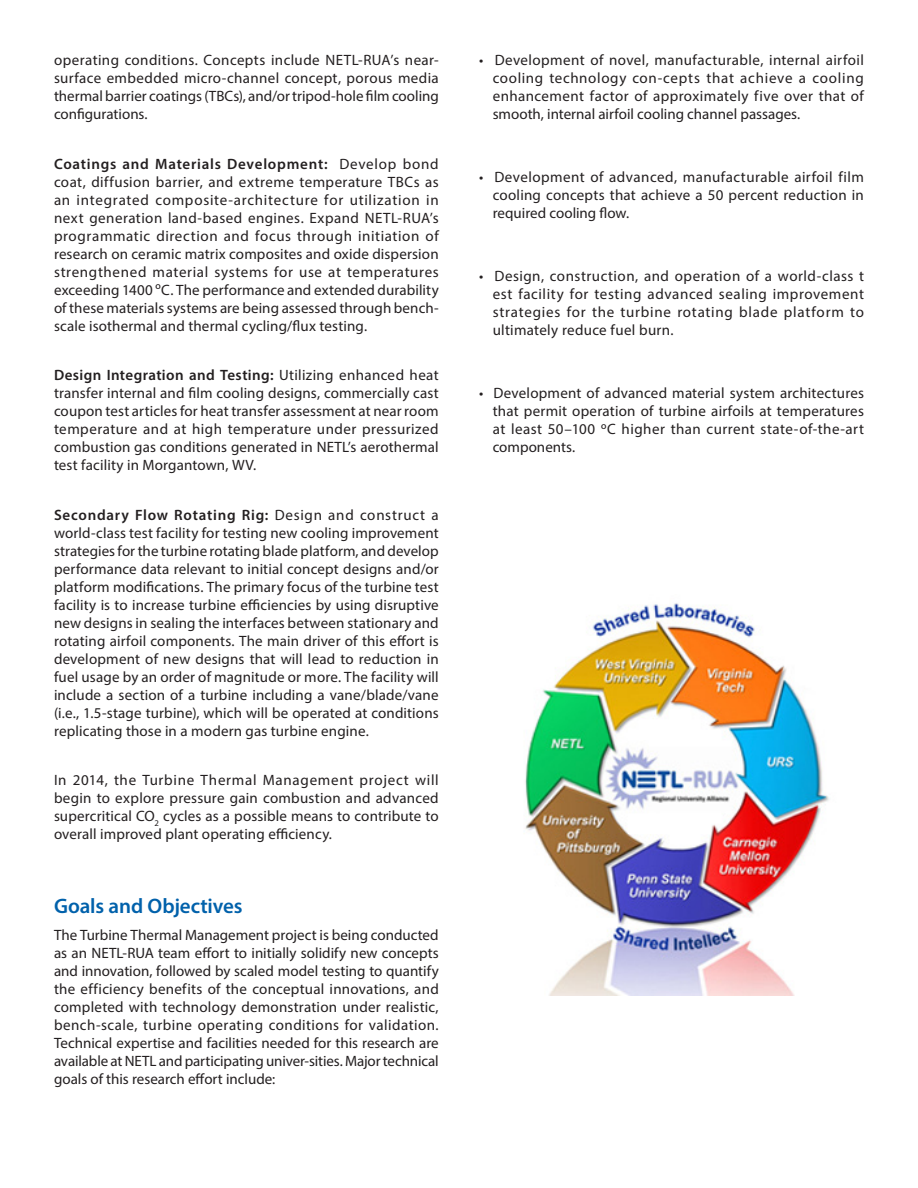
<style>
.page{position:relative;width:918px;height:1188px;background:#fff}
.page>*{position:absolute;margin:0;border:0;box-sizing:border-box;transform-origin:0 0}
.Subhead_1{font:600 21px "Myriad Pro";letter-spacing:-.005em;color:#0161ab}
.Body_Text{font:15px/18px "Myriad Pro";letter-spacing:.005em;color:#231f20;text-align:justify}
.Hanging_Indent__Bull{font:15px/18px "Myriad Pro";letter-spacing:.015em;color:#231f20;text-align:justify}
.s1{font-weight:600}
</style>
<div class="page">
<img style="left:525px;top:603px;width:304px;height:392px">
<p class="Body_Text" style="left:54px;top:51px;width:386px">operating conditions. Concepts include NETL-RUA’s near&shy;surface embedded micro-channel concept, porous media thermal barrier coatings (TBCs), and/or tripod-hole film cooling configurations.</p>
<p class="Body_Text" style="left:54px;top:154px;width:386px"><span class="s1">Coatings and Materials Development:</span> Develop bond coat, diffusion barrier, and extreme temperature TBCs as an integrated composite-architecture for utilization in next generation land-based engines. Expand NETL-RUA’s programmatic direction and focus through initiation of research on ceramic matrix composites and oxide dispersion strengthened material systems for use at temperatures exceeding 1400 ºC. The performance and extended durability of these materials systems are being assessed through bench&shy;scale isothermal and thermal cycling/flux testing.</p>
<p class="Body_Text" style="left:54px;top:366px;width:386px"><span class="s1">Design Integration and Testing:</span> Utilizing enhanced heat transfer internal and film cooling designs, commercially cast coupon test articles for heat transfer assessment at near room temperature and at high temperature under pressurized combustion gas conditions generated in NETL’s aerothermal test facility in Morgantown, WV.</p>
<p class="Body_Text" style="left:54px;top:505px;width:386px"><span class="s1">Secondary Flow Rotating Rig:</span> Design and construct a world-class test facility for testing new cooling improvement strategies for the turbine rotating blade platform, and develop performance data relevant to initial concept designs and/or platform modifications. The primary focus of the turbine test facility is to increase turbine efficiencies by using disruptive new designs in sealing the interfaces between stationary and rotating airfoil components. The main driver of this effort is development of new designs that will lead to reduction in fuel usage by an order of magnitude or more. The facility will include a section of a turbine including a vane/blade/vane (i.e., 1.5-stage turbine), which will be operated at conditions replicating those in a modern gas turbine engine.</p>
<p class="Body_Text" style="left:54px;top:771px;width:386px">In 2014, the Turbine Thermal Management project will begin to explore pressure gain combustion and advanced supercritical CO<sub>2</sub> cycles as a possible means to contribute to overall improved plant operating efficiency.</p>
<p class="Subhead_1" style="left:54px;top:893px;width:190px">Goals and Objectives</p>
<p class="Body_Text" style="left:54px;top:926px;width:386px">The Turbine Thermal Management project is being conducted as an NETL-RUA team effort to initially solidify new concepts and innovation, followed by scaled model testing to quantify the efficiency benefits of the conceptual innovations, and completed with technology demonstration under realistic, bench-scale, turbine operating conditions for validation.<br>Technical expertise and facilities needed for this research are available at NETL and participating univer-sities. Major technical goals of this research effort include:</p>
<p class="Hanging_Indent__Bull" style="left:493px;top:51px;width:373px;text-indent:-14px">• Development of novel, manufacturable, internal airfoil cooling technology con-cepts that achieve a cooling enhancement factor of approximately five over that of smooth, internal airfoil cooling channel passages.</p>
<p class="Hanging_Indent__Bull" style="left:493px;top:168px;width:373px;text-indent:-14px">• Development of advanced, manufacturable airfoil film cooling concepts that achieve a 50 percent reduction in required cooling flow.</p>
<p class="Hanging_Indent__Bull" style="left:493px;top:267px;width:373px;text-indent:-14px">• Design, construction, and operation of a world-class t est facility for testing advanced sealing improvement strategies for the turbine rotating blade platform to ultimately reduce fuel burn.</p>
<p class="Hanging_Indent__Bull" style="left:493px;top:384px;width:373px;text-indent:-14px">• Development of advanced material system architectures that permit operation of turbine airfoils at temperatures at least 50–100 ºC higher than current state-of-the-art components.</p>
</div>
